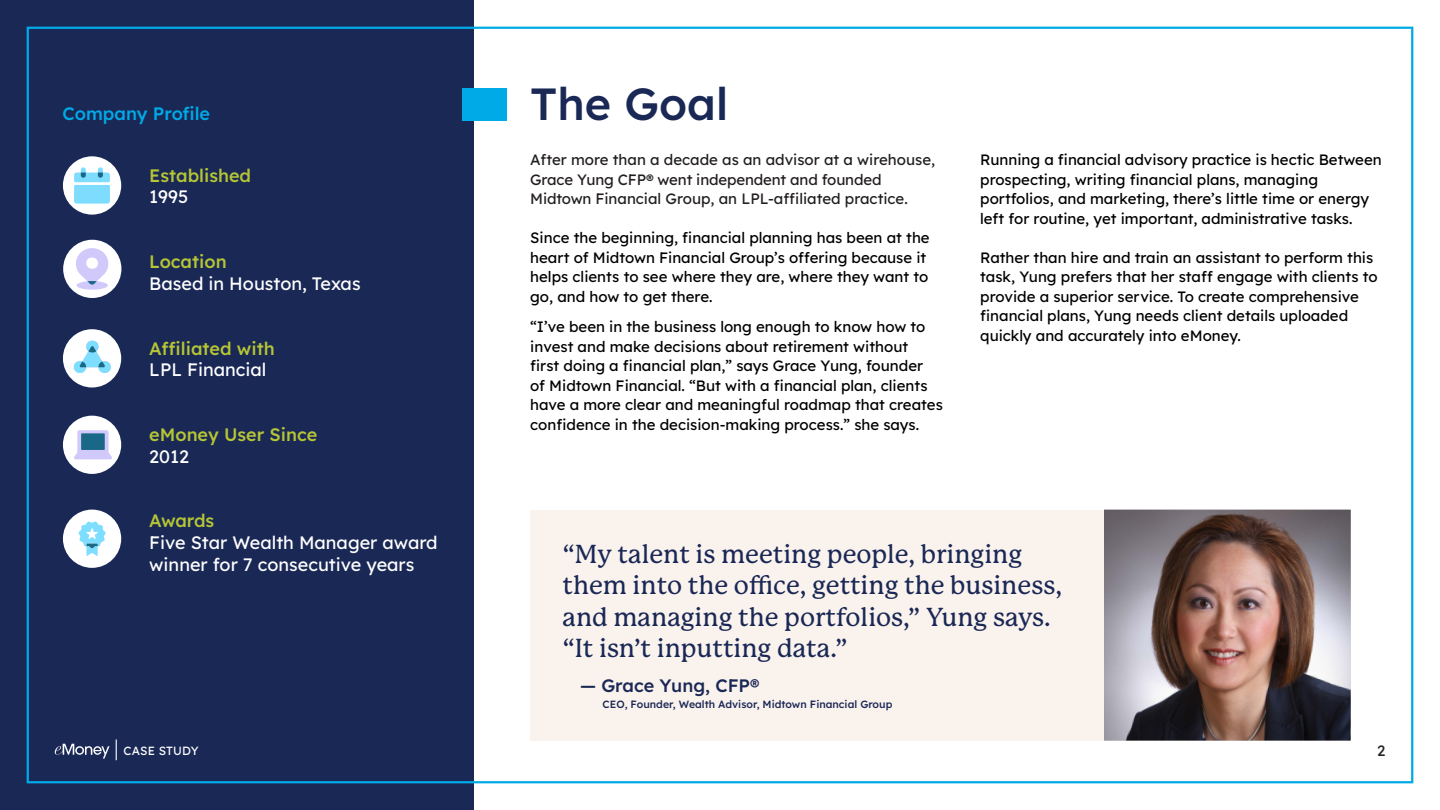
<style>
.page{position:relative;width:1440px;height:810px;background:#fff}
.page>*{position:absolute;margin:0;border:0;box-sizing:border-box;transform-origin:0 0}
.t1{font:45px "Lexend";color:#1a2856}
.Pa1{font:500 25.5px/31.5px "P Mackinac Pro";color:#1a2856}
.Sidebar_List_Body{font:18px/21.6px "Lexend";color:#fff}
.Sidebar_List_Header{font:18px "Lexend";color:#b5c534}
.Quote_Attribution_-_Name{font:18px "Lexend";color:#1a2856}
.Company_Profile_Header{font:18px "Lexend";color:#00aae7}
.Pa1-2{font:15px/19.5px "Lexend";color:#000}
.Body{font:15px/19.5px "Lexend";color:#231f20}
.t2{font:11.85px "Lexend";letter-spacing:.01em;color:#fff}
.Quote_Attribution_-_Title{font:10.5px "Lexend";color:#1a2856}
</style>
<div class="page">
<div style="left:0;top:0;width:474px;height:810px;background:#1a2856"></div>
<svg style="left:55px;top:744px;width:55px;height:15px"></svg>
<svg style="left:116px;top:740px;width:1px;height:20px"></svg>
<div style="left:462px;top:88px;width:44px;height:32px;background:#00aae7"></div>
<div style="left:63px;top:156px;width:58px;height:59px;background:#fff;border-radius:50%"></div>
<svg style="left:74px;top:167px;width:36px;height:37px"></svg>
<div style="left:63px;top:416px;width:58px;height:58px;background:#fff;border-radius:50%"></div>
<svg style="left:74px;top:430px;width:38px;height:29px"></svg>
<div style="left:81px;top:433px;width:24px;height:17px;background:#1a6887"></div>
<div style="left:63px;top:510px;width:58px;height:58px;background:#fff;border-radius:50%"></div>
<div style="left:63px;top:240px;width:58px;height:58px;background:#fff;border-radius:50%"></div>
<div style="left:77px;top:281px;width:31px;height:9px;background:#d1c9fa;border-radius:50%"></div>
<svg style="left:76px;top:248px;width:33px;height:37px"></svg>
<div style="left:63px;top:329px;width:58px;height:58px;background:#fff;border-radius:50%"></div>
<div style="left:530px;top:510px;width:821px;height:231px;background:#faf2ed"></div>
<img style="left:1104px;top:510px;width:247px;height:231px">
<svg style="left:78px;top:521px;width:28px;height:35px"></svg>
<div style="left:86px;top:341px;width:12px;height:11px;background:#7ddeff;border-radius:6px"></div>
<div style="left:74px;top:361px;width:12px;height:12px;background:#7ddeff;border-radius:6px"></div>
<div style="left:98px;top:361px;width:13px;height:12px;background:#7ddeff;border-radius:6px"></div>
<svg style="left:79px;top:346px;width:26px;height:21px"></svg>
<p class="Company_Profile_Header" style="left:63px;top:100px;width:149px">Company Profile</p>
<p class="Sidebar_List_Header" style="left:149px;top:162px;width:103px">Established</p>
<p class="Sidebar_List_Body" style="left:149px;top:185px;width:41px">1995</p>
<p class="Sidebar_List_Header" style="left:149px;top:249px;width:79px">Location</p>
<p class="Sidebar_List_Body" style="left:149px;top:272px;width:213px">Based in Houston, Texas</p>
<p class="Sidebar_List_Header" style="left:149px;top:335px;width:127px">Affiliated with</p>
<p class="Sidebar_List_Body" style="left:149px;top:358px;width:119px">LPL Financial</p>
<p class="Sidebar_List_Header" style="left:149px;top:422px;width:170px">eMoney User Since</p>
<p class="Sidebar_List_Body" style="left:149px;top:444px;width:41px">2012</p>
<p class="Sidebar_List_Header" style="left:149px;top:508px;width:67px">Awards</p>
<p class="Sidebar_List_Body" style="left:149px;top:531px;width:290px">Five Star Wealth Manager award winner for 7 consecutive years</p>
<h2 class="t1" style="left:530px;top:71px;width:199px">The Goal</h2>
<p class="Body" style="left:530px;top:149px;width:406px">After more than a decade as an advisor at a wirehouse,<br>Grace Yung CFP® went independent and founded<br>Midtown Financial Group, an LPL-affiliated practice.</p>
<p class="Pa1-2" style="left:530px;top:227px;width:401px">Since the beginning, financial planning has been at the heart of Midtown Financial Group’s offering because it helps clients to see where they are, where they want to go, and how to get there.</p>
<p class="Pa1-2" style="left:530px;top:316px;width:414px">“I’ve been in the business long enough to know how to invest and make decisions about retirement without<br>first doing a financial plan,” says Grace Yung, founder<br>of Midtown Financial. “But with a financial plan, clients have a more clear and meaningful roadmap that creates confidence in the decision-making process.” she says.</p>
<p class="Pa1-2" style="left:980px;top:149px;width:403px">Running a financial advisory practice is hectic Between prospecting, writing financial plans, managing portfolios, and marketing, there’s little time or energy left for routine, yet important, administrative tasks.</p>
<p class="Pa1-2" style="left:980px;top:247px;width:399px">Rather than hire and train an assistant to perform this task, Yung prefers that her staff engage with clients to provide a superior service. To create comprehensive financial plans, Yung needs client details uploaded quickly and accurately into eMoney.</p>
<p class="Pa1" style="left:562px;top:539px;width:501px">“My talent is meeting people, bringing them into the office, getting the business, and managing the portfolios,” Yung says. “It isn’t inputting data.”</p>
<p class="Quote_Attribution_-_Name" style="left:580px;top:672px;width:181px">— Grace Yung, CFP®</p>
<p class="Quote_Attribution_-_Title" style="left:603px;top:697px;width:291px">CEO, Founder, Wealth Advisor, Midtown Financial Group</p>
<p class="t2" style="left:124px;top:742px;width:76px">CASE STUDY</p>
<p class="Body" style="left:1377px;top:740px;width:10px">2</p>
</div>
